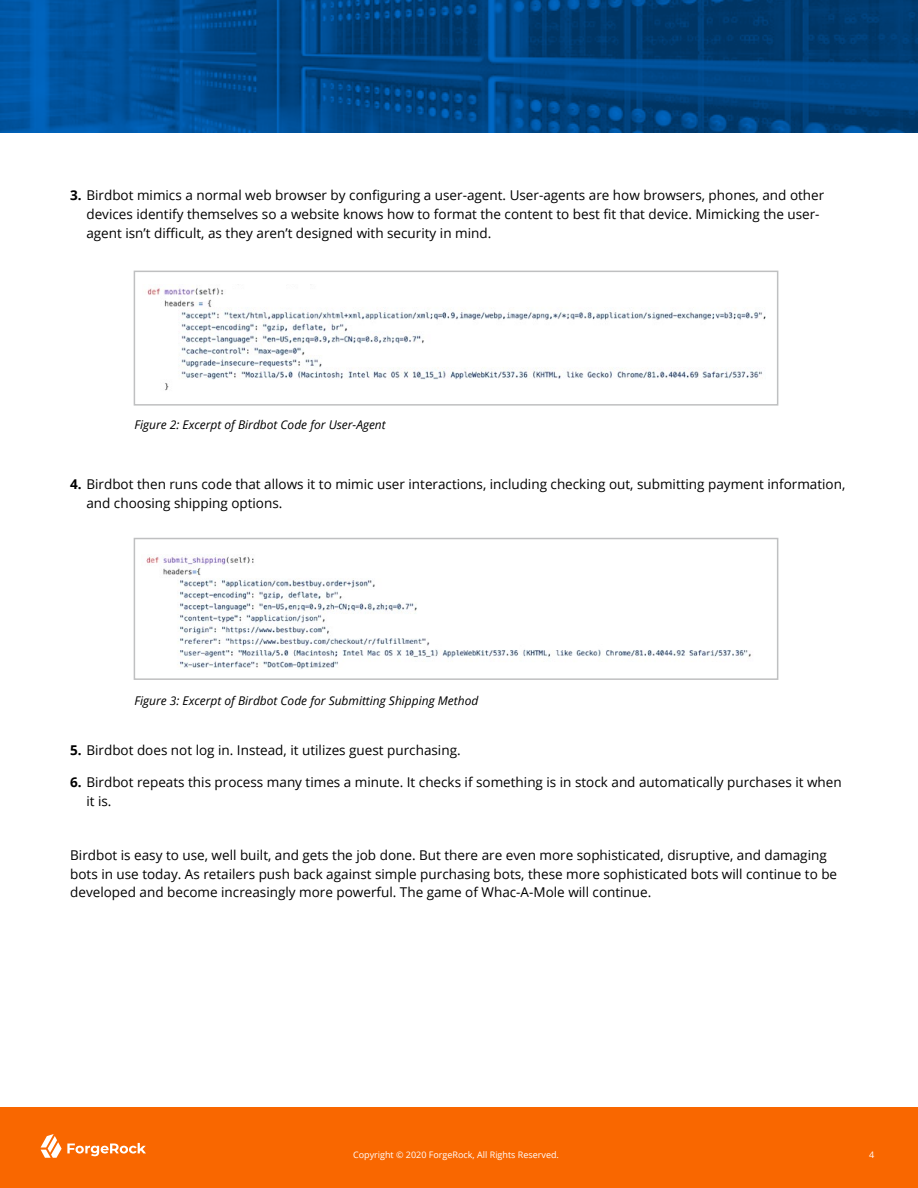
<style>
.page{position:relative;width:918px;height:1188px;background:#fff}
.page>*{position:absolute;margin:0;border:0;box-sizing:border-box;transform-origin:0 0}
.t1{font:13.5px/18.8px "Open Sans";color:#000}
.t2{font:italic 12px "Open Sans";color:#000}
.t3{font:9px "Open Sans";color:#fff}
.s1{font-weight:700}
</style>
<div class="page">
<div style="left:0;top:1107px;width:918px;height:81px;background:#f96700"></div>
<svg style="left:41px;top:1134px;width:105px;height:24px"></svg>
<svg style="left:0;top:0;width:918px;height:133px;background:#004787"></svg>
<div style="left:134px;top:271px;width:644px;height:135px;background:#fff;border:2px solid #bfc0c1"></div>
<img style="left:147px;top:288px;width:619px;height:103px">
<div style="left:134px;top:538px;width:644px;height:142px;background:#fff;border:2px solid #bfc0c1"></div>
<img style="left:146px;top:554px;width:605px;height:115px">
<p class="t1" style="left:86px;top:186px;width:739px;text-indent:-16px"><span class="s1">3.</span> Birdbot mimics a normal web browser by configuring a user-agent. User-agents are how browsers, phones, and other devices identify themselves so a website knows how to format the content to best fit that device. Mimicking the user&shy;agent isn’t difficult, as they aren’t designed with security in mind.</p>
<p class="t2" style="left:134px;top:416px;width:253px">Figure 2: Excerpt of Birdbot Code for User-Agent</p>
<p class="t1" style="left:86px;top:474px;width:760px;text-indent:-16px"><span class="s1">4.</span> Birdbot then runs code that allows it to mimic user interactions, including checking out, submitting payment information, and choosing shipping options.</p>
<p class="t2" style="left:134px;top:692px;width:345px">Figure 3: Excerpt of Birdbot Code for Submitting Shipping Method</p>
<p class="t1" style="left:70px;top:740px;width:392px"><span class="s1">5.</span> Birdbot does not log in. Instead, it utilizes guest purchasing.</p>
<p class="t1" style="left:86px;top:773px;width:757px;text-indent:-16px"><span class="s1">6.</span> Birdbot repeats this process many times a minute. It checks if something is in stock and automatically purchases it when it is.</p>
<p class="t1" style="left:70px;top:845px;width:769px">Birdbot is easy to use, well built, and gets the job done. But there are even more sophisticated, disruptive, and damaging bots in use today. As retailers push back against simple purchasing bots, these more sophisticated bots will continue to be developed and become increasingly more powerful. The game of Whac-A-Mole will continue.</p>
<p class="t3" style="left:353px;top:1148px;width:207px">Copyright © 2020 ForgeRock, All Rights Reserved.</p>
<p class="t3" style="left:869px;top:1149px;width:7px">4</p>
</div>
